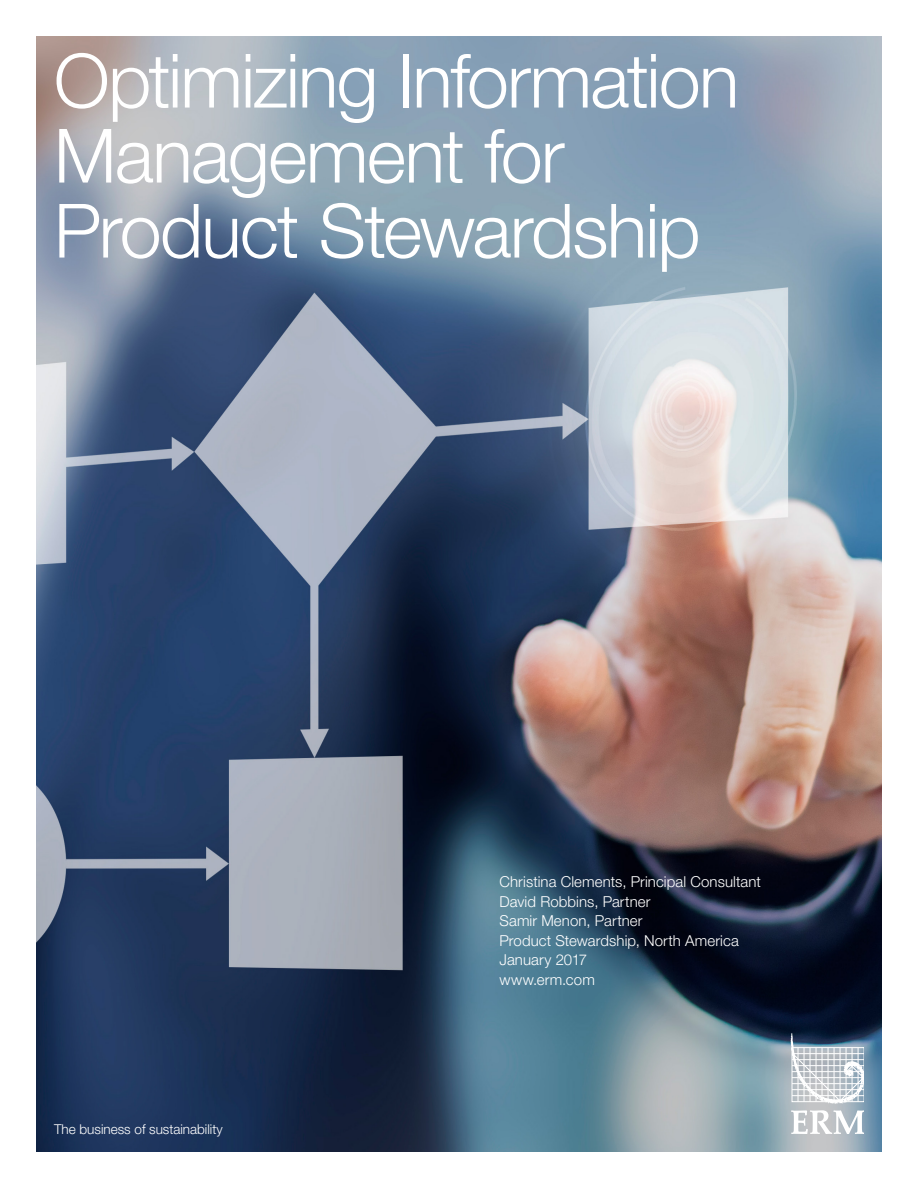
<style>
.page{position:relative;width:918px;height:1188px;background:#fff}
.page>*{position:absolute;margin:0;border:0;box-sizing:border-box;transform-origin:0 0}
.t1{font:300 75px/75px "Helvetica Neue LT Pro";letter-spacing:-.025em;color:#fff}
.t2{font:300 15px/19.5px "Helvetica Neue LT Pro";letter-spacing:.005em;color:#fff}
.t3{font:300 13.5px "Helvetica Neue LT Pro";color:#fff}
</style>
<div class="page">
<img style="left:36px;top:36px;width:846px;height:1116px">
<svg style="left:790px;top:1033px;width:74px;height:101px"></svg>
<h1 class="t1" style="left:54px;top:42px;width:687px">Optimizing Information<br>Management for<br>Product Stewardship</h1>
<p class="t3" style="left:54px;top:1121px;width:170px">The business of sustainability</p>
<p class="t2" style="left:500px;top:872px;width:263px">Christina Clements, Principal Consultant<br>David Robbins, Partner<br>Samir Menon, Partner<br>Product Stewardship, North America<br>January 2017<br>www.erm.com</p>
</div>
